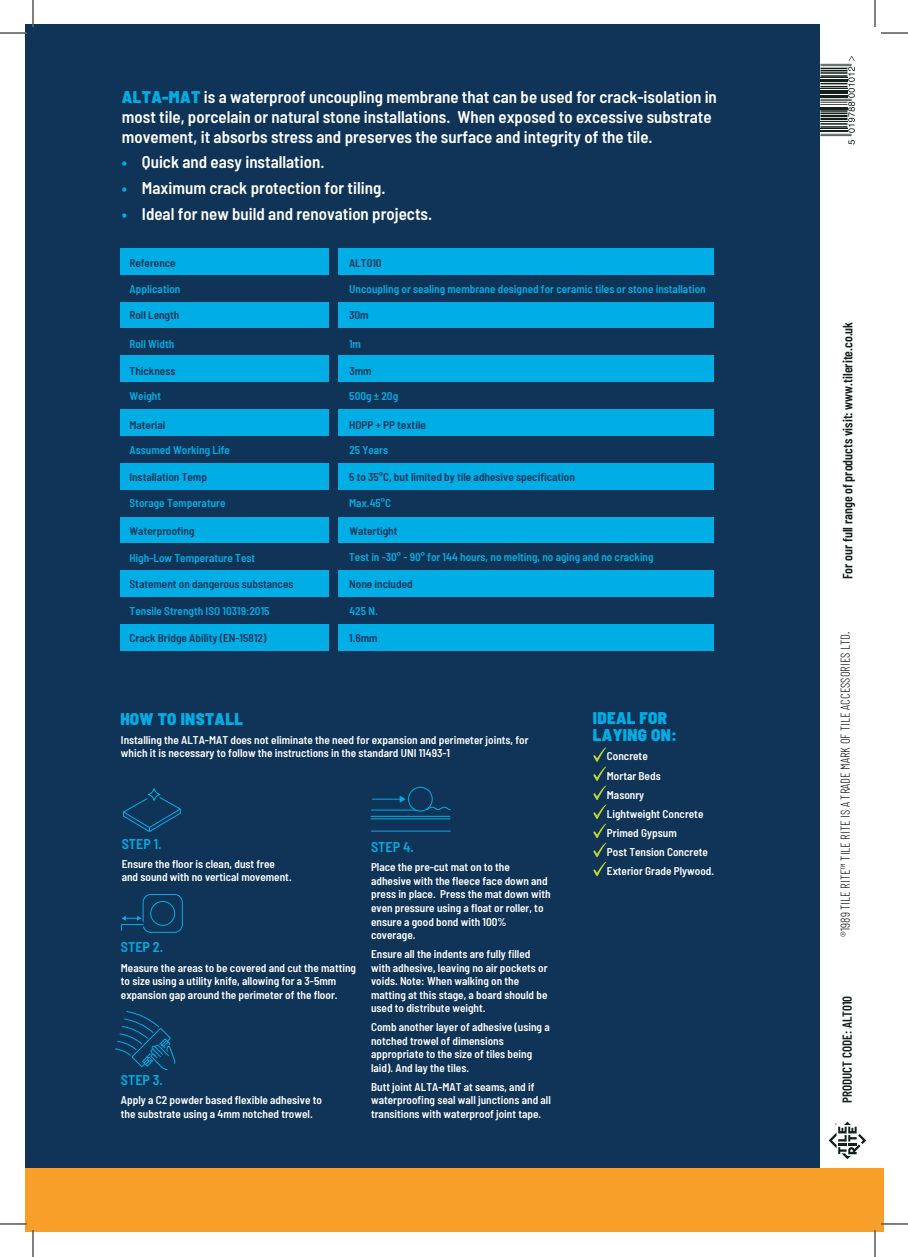
<style>
.page{position:relative;width:908px;height:1257px;background:#fff}
.page>*{position:absolute;margin:0;border:0;box-sizing:border-box;transform-origin:0 0}
.t1{font:600 semi-condensed 16.9px/20.3px "Barlow";color:#fff}
.t2{font:900 semi-condensed 16.9px/17.4px "Barlow";letter-spacing:.02em;color:#00aee5}
.t3{font:600 semi-condensed 14.1px "Barlow";color:#00aee5}
.t4{font:600 13.5px "Barlow Condensed";color:#13201c}
.t5{font:600 13px "Barlow Condensed";color:#13201c}
.t6{font:300 12.9px "Barlow Condensed";color:#13201c}
.t7{font:600 semi-condensed 11.3px/13.5px "Barlow";color:#fff}
.t8{font:600 semi-condensed 11.3px "Barlow";color:#00aee5}
.t9{font:600 semi-condensed 11.3px "Barlow";color:#0f3458}
.s1{font-weight:900;color:#00aee5}
.s2{color:#00aee5}
</style>
<div class="page">
<div style="left:25px;top:1167px;width:858px;height:65px;background:#f89f29"></div>
<div style="left:25px;top:24px;width:858px;height:1143px;background:#0f3458"></div>
<div style="left:120px;top:248px;width:208px;height:27px;background:#00aee5"></div>
<div style="left:338px;top:248px;width:375px;height:27px;background:#00aee5"></div>
<div style="left:120px;top:302px;width:208px;height:26px;background:#00aee5"></div>
<div style="left:338px;top:302px;width:375px;height:26px;background:#00aee5"></div>
<div style="left:120px;top:355px;width:208px;height:27px;background:#00aee5"></div>
<div style="left:338px;top:355px;width:375px;height:27px;background:#00aee5"></div>
<div style="left:120px;top:409px;width:208px;height:27px;background:#00aee5"></div>
<div style="left:338px;top:409px;width:375px;height:27px;background:#00aee5"></div>
<div style="left:120px;top:463px;width:208px;height:27px;background:#00aee5"></div>
<div style="left:338px;top:463px;width:375px;height:27px;background:#00aee5"></div>
<div style="left:120px;top:516px;width:208px;height:27px;background:#00aee5"></div>
<div style="left:338px;top:516px;width:375px;height:27px;background:#00aee5"></div>
<div style="left:120px;top:570px;width:208px;height:27px;background:#00aee5"></div>
<div style="left:338px;top:570px;width:375px;height:27px;background:#00aee5"></div>
<div style="left:120px;top:624px;width:208px;height:27px;background:#00aee5"></div>
<div style="left:338px;top:624px;width:375px;height:27px;background:#00aee5"></div>
<svg style="left:123px;top:788px;width:58px;height:44px"></svg>
<svg style="left:121px;top:894px;width:62px;height:39px"></svg>
<svg style="left:115px;top:1011px;width:60px;height:59px"></svg>
<hr style="left:371px;top:816px;width:79px;height:1px;background:#00aee5">
<svg style="left:427px;top:806px;width:24px;height:4px"></svg>
<hr style="left:371px;top:809px;width:49px;height:1px;background:#00aee5">
<hr style="left:371px;top:818px;width:79px;height:1px;background:#00aee5">
<hr style="left:371px;top:830px;width:79px;height:1px;background:#00aee5">
<div style="left:408px;top:787px;width:24px;height:24px;background:#0f3458;border-radius:50%"></div>
<div style="left:408px;top:787px;width:25px;height:24px;border:1px solid #00aee5;border-radius:50%"></div>
<svg style="left:372px;top:796px;width:34px;height:6px"></svg>
<div style="left:820px;top:24px;width:63px;height:1143px;background:#fff"></div>
<hr style="left:820px;top:135px;width:32px;height:1px;background:#13201c">
<hr style="left:820px;top:134px;width:32px;height:1px;background:#13201c">
<hr style="left:820px;top:65px;width:32px;height:1px;background:#13201c">
<hr style="left:820px;top:64px;width:32px;height:1px;background:#13201c">
<svg style="left:848px;top:140px;width:7px;height:4px"></svg>
<svg style="left:820px;top:67px;width:35px;height:66px"></svg>
<svg style="left:849px;top:56px;width:5px;height:5px"></svg>
<svg style="left:829px;top:1121px;width:37px;height:38px"></svg>
<svg style="left:593px;top:747px;width:13px;height:129px"></svg>
<hr style="left:0;top:32px;width:27px;height:2px;background:#fff">
<hr style="left:32px;top:0;width:2px;height:27px;background:#fff">
<hr style="left:32px;top:1230px;width:2px;height:27px;background:#fff">
<hr style="left:874px;top:1230px;width:2px;height:27px;background:#fff">
<svg style="left:0;top:33px;width:27px;height:1px"></svg>
<svg style="left:881px;top:33px;width:27px;height:1px"></svg>
<svg style="left:0;top:1223px;width:27px;height:1px"></svg>
<svg style="left:881px;top:1223px;width:27px;height:1px"></svg>
<svg style="left:33px;top:0;width:1px;height:27px"></svg>
<svg style="left:33px;top:1230px;width:1px;height:27px"></svg>
<svg style="left:875px;top:0;width:1px;height:27px"></svg>
<svg style="left:875px;top:1230px;width:1px;height:27px"></svg>
<p class="t1" style="left:122px;top:85px;width:596px"><span class="s1">ALTA-MAT</span> is a waterproof uncoupling membrane that can be used for crack-isolation in most tile, porcelain or natural stone installations. When exposed to excessive substrate movement, it absorbs stress and preserves the surface and integrity of the tile.</p>
<h1 class="t1" style="left:122px;top:151px;width:204px"><span class="s2">•</span> Quick and easy installation.</h1>
<h1 class="t1" style="left:122px;top:176px;width:265px"><span class="s2">•</span> Maximum crack protection for tiling.</h1>
<h1 class="t1" style="left:122px;top:202px;width:312px"><span class="s2">•</span> Ideal for new build and renovation projects.</h1>
<p class="t9" style="left:129px;top:255px;width:48px">Reference</p>
<p class="t8" style="left:130px;top:281px;width:52px">Application</p>
<p class="t9" style="left:129px;top:307px;width:52px">Roll Length</p>
<p class="t8" style="left:129px;top:336px;width:46px">Roll Width</p>
<p class="t9" style="left:130px;top:363px;width:47px">Thickness</p>
<p class="t8" style="left:130px;top:388px;width:33px">Weight</p>
<p class="t9" style="left:129px;top:416px;width:37px">Material</p>
<p class="t8" style="left:130px;top:442px;width:102px">Assumed Working Life</p>
<p class="t9" style="left:129px;top:469px;width:79px">Installation Temp</p>
<p class="t8" style="left:130px;top:495px;width:97px">Storage Temperature</p>
<p class="t9" style="left:130px;top:522px;width:67px">Waterproofing</p>
<p class="t8" style="left:129px;top:549px;width:127px">High-Low Temperature Test</p>
<p class="t9" style="left:130px;top:576px;width:165px">Statement on dangerous substances</p>
<p class="t8" style="left:130px;top:603px;width:141px">Tensile Strength ISO 10319:2015</p>
<p class="t9" style="left:130px;top:630px;width:138px">Crack Bridge Ability (EN-15812)</p>
<p class="t9" style="left:349px;top:255px;width:34px">ALT010</p>
<p class="t8" style="left:349px;top:280px;width:358px">Uncoupling or sealing membrane designed for ceramic tiles or stone installation</p>
<p class="t9" style="left:349px;top:307px;width:21px">30m</p>
<p class="t8" style="left:349px;top:336px;width:13px">1m</p>
<p class="t9" style="left:349px;top:363px;width:24px">3mm</p>
<p class="t8" style="left:349px;top:388px;width:50px">500g ± 20g</p>
<p class="t9" style="left:349px;top:416px;width:78px">HDPP + PP textile</p>
<p class="t8" style="left:349px;top:442px;width:40px">25 Years</p>
<p class="t9" style="left:349px;top:469px;width:227px">5 to 35°C, but limited by tile adhesive specification</p>
<p class="t8" style="left:349px;top:495px;width:43px">Max.45°C</p>
<p class="t9" style="left:349px;top:522px;width:50px">Watertight</p>
<p class="t8" style="left:349px;top:549px;width:306px">Test in -30° - 90° for 144 hours, no melting, no aging and no cracking</p>
<p class="t9" style="left:349px;top:576px;width:65px">None included</p>
<p class="t8" style="left:349px;top:603px;width:30px">425 N.</p>
<p class="t9" style="left:349px;top:630px;width:30px">1.6mm</p>
<h1 class="t2" style="left:120px;top:709px;width:124px">HOW TO INSTALL</h1>
<p class="t7" style="left:121px;top:732px;width:409px">Installing the ALTA-MAT does not eliminate the need for expansion and perimeter joints, for which it is necessary to follow the instructions in the standard UNI 11493-1</p>
<p class="t3" style="left:122px;top:833px;width:41px">STEP 1.</p>
<p class="t7" style="left:122px;top:856px;width:171px">Ensure the floor is clean, dust free and sound with no vertical movement.</p>
<p class="t3" style="left:121px;top:937px;width:44px">STEP 2.</p>
<p class="t7" style="left:121px;top:960px;width:237px">Measure the areas to be covered and cut the matting to size using a utility knife, allowing for a 3-5mm expansion gap around the perimeter of the floor.</p>
<p class="t3" style="left:121px;top:1069px;width:44px">STEP 3.</p>
<p class="t7" style="left:121px;top:1092px;width:203px">Apply a C2 powder based flexible adhesive to the substrate using a 4mm notched trowel.</p>
<p class="t3" style="left:371px;top:837px;width:44px">STEP 4.</p>
<p class="t7" style="left:371px;top:860px;width:181px">Place the pre-cut mat on to the adhesive with the fleece face down and press in place. Press the mat down with even pressure using a float or roller, to ensure a good bond with 100% coverage.</p>
<p class="t7" style="left:371px;top:946px;width:178px">Ensure all the indents are fully filled with adhesive, leaving no air pockets or voids. Note: When walking on the matting at this stage, a board should be used to distribute weight.</p>
<p class="t7" style="left:371px;top:1019px;width:180px">Comb another layer of adhesive (using a notched trowel of dimensions appropriate to the size of tiles being laid). And lay the tiles.</p>
<p class="t7" style="left:371px;top:1079px;width:181px">Butt joint ALTA-MAT at seams, and if waterproofing seal wall junctions and all transitions with waterproof joint tape.</p>
<h1 class="t2" style="left:593px;top:708px;width:86px">IDEAL FOR<br>LAYING ON:</h1>
<p class="t7" style="left:607px;top:746px;width:109px;line-height:19.1px">Concrete<br>Mortar Beds<br>Masonry<br>Lightweight Concrete<br>Primed Gypsum<br>Post Tension Concrete<br>Exterior Grade Plywood.</p>
<p class="t4" style="left:838px;top:579px;width:259px;rotate:-90deg">For our full range of products visit: www.tilerite.co.uk</p>
<p class="t6" style="left:836px;top:936px;width:307px;rotate:-90deg">®1989 TILE RITE™ TILE RITE IS A TRADE MARK OF TILE ACCESSORIES LTD.</p>
<p class="t5" style="left:838px;top:1103px;width:108px;rotate:-90deg">PRODUCT CODE: ALT010</p>
</div>
